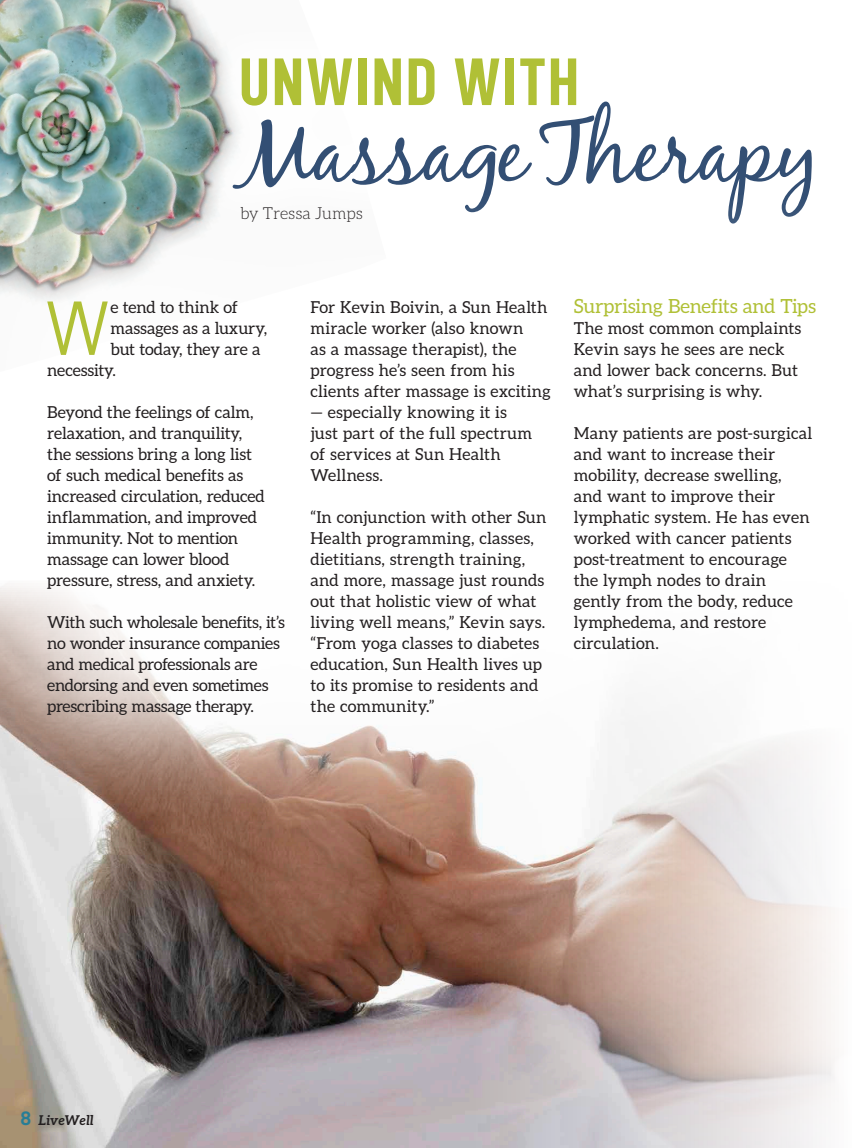
<style>
.page{position:relative;width:864px;height:1148px;background:#fff}
.page>*{position:absolute;margin:0;border:0;box-sizing:border-box;transform-origin:0 0}
.t1{font:88.5px "Black Jack";letter-spacing:.01em;color:#334f74}
.Body_Copy{font:77.4px "D DIN";color:#b0c036}
.t2{font:67.5px "D DIN Condensed Bold";letter-spacing:.045em;color:#b0c036}
.Body_Copy-2{font:19.5px "Aleo";letter-spacing:-.01em;color:#b0c036}
.Body_Copy-3{font:16.5px/21px "Aleo";color:#231f20}
.Body_Copy-4{font:16.5px/21px "Aleo";letter-spacing:-.02em;color:#231f20}
.t3{font:300 16.5px "Aleo";color:#231f20}
.t4{font:italic 700 13.5px "Aleo";letter-spacing:.01em;color:#231f20}
.s1{font-family:"D DIN Exp Bold";font-weight:400;font-style:normal;font-size:19.5px;color:#277d96}
</style>
<div class="page">
<img style="left:0;top:827px;width:835px;height:321px">
<img style="left:0;top:0;width:198px;height:185px">
<div style="left:190px;top:14px;width:667px;height:253px;background:#fff"></div>
<div style="left:0;top:185px;width:864px;height:642px;background:#fff;opacity:.85"></div>
<p class="t2" style="left:239px;top:45px;width:342px">UNWIND WITH</p>
<p class="t1" style="left:239px;top:98px;width:582px">Massage Therapy</p>
<p class="t3" style="left:240px;top:204px;width:124px">by Tressa Jumps</p>
<p class="Body_Copy" style="left:47px;top:286px;width:63px">W</p>
<p class="Body_Copy-3" style="left:111px;top:296px;width:129px">e tend to think of</p>
<p class="Body_Copy-3" style="left:111px;top:317px;width:158px">massages as a luxury,</p>
<p class="Body_Copy-3" style="left:111px;top:338px;width:151px">but today, they are a</p>
<p class="Body_Copy-3" style="left:47px;top:359px;width:70px">necessity.</p>
<p class="Body_Copy-3" style="left:47px;top:401px;width:219px">Beyond the feelings of calm, relaxation, and tranquility, the sessions bring a long list of such medical benefits as increased circulation, reduced inflammation, and improved immunity. Not to mention massage can lower blood pressure, stress, and anxiety.</p>
<p class="Body_Copy-4" style="left:47px;top:611px;width:239px">With such wholesale benefits, it’s no wonder insurance companies and medical professionals are endorsing and even sometimes prescribing massage therapy.</p>
<p class="Body_Copy-3" style="left:311px;top:296px;width:242px">For Kevin Boivin, a Sun Health miracle worker (also known<br>as a massage therapist), the progress he’s seen from his clients after massage is exciting</p>
<p class="Body_Copy-3" style="left:311px;top:401px;width:223px">— especially knowing it is just part of the full spectrum of services at Sun Health<br>Wellness.</p>
<p class="Body_Copy-3" style="left:311px;top:506px;width:238px">“In conjunction with other Sun<br>Health programming, classes, dietitians, strength training, and more, massage just rounds out that holistic view of what living well means,” Kevin says. “From yoga classes to diabetes education, Sun Health lives up to its promise to residents and the community.”</p>
<p class="Body_Copy-2" style="left:574px;top:295px;width:244px">Surprising Benefits and Tips</p>
<p class="Body_Copy-3" style="left:574px;top:317px;width:229px">The most common complaints<br>Kevin says he sees are neck and lower back concerns. But what’s surprising is why.</p>
<p class="Body_Copy-3" style="left:574px;top:422px;width:240px">Many patients are post-surgical and want to increase their mobility, decrease swelling, and want to improve their lymphatic system. He has even worked with cancer patients post-treatment to encourage the lymph nodes to drain gently from the body, reduce lymphedema, and restore circulation.</p>
<p class="t4" style="left:20px;top:1112px;width:75px"><span class="s1">8</span> LiveWell</p>
</div>
